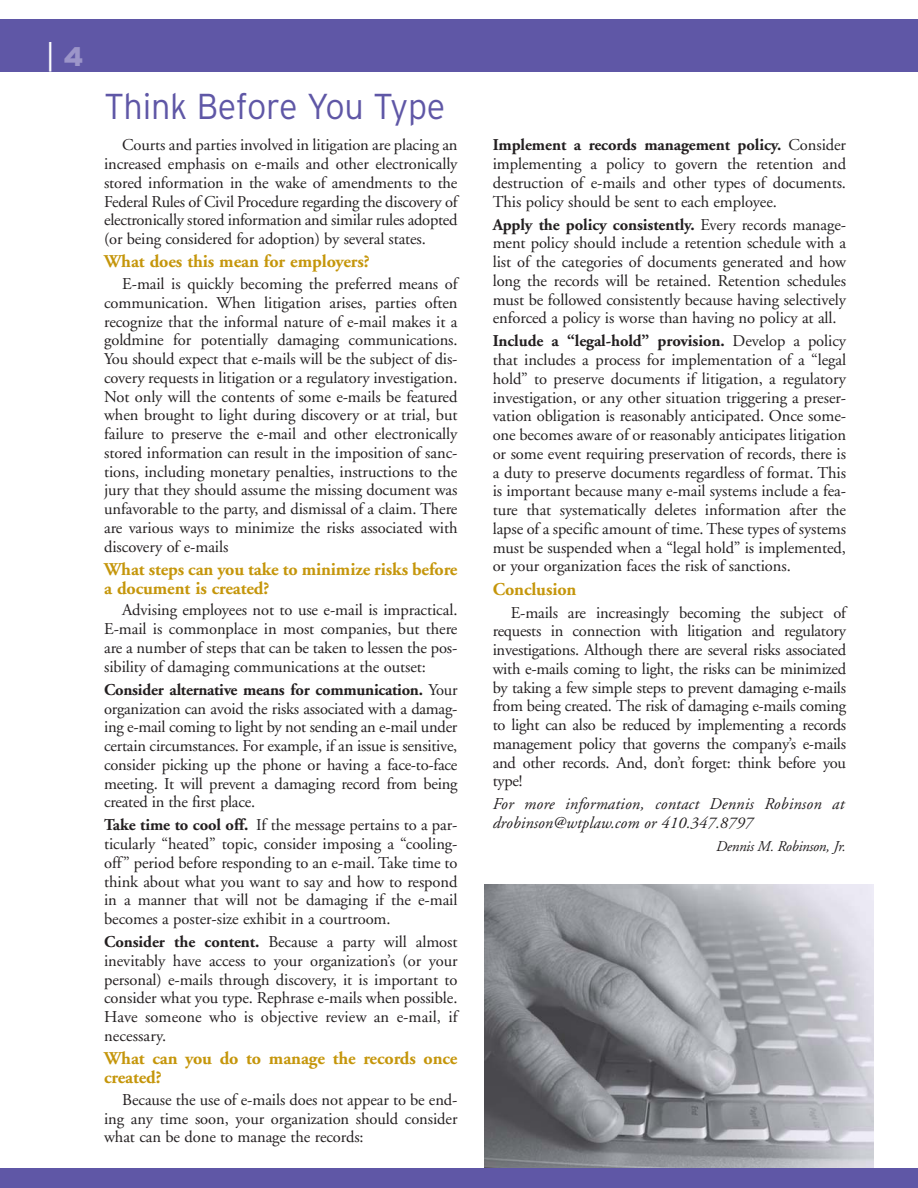
<style>
.page{position:relative;width:918px;height:1188px;background:#fff}
.page>*{position:absolute;margin:0;border:0;box-sizing:border-box;transform-origin:0 0}
.t1{font:300 36px "Interstate";letter-spacing:-.01em;color:#5f57a6;scale:.95 1}
.t2{font:300 30px "Interstate";color:#fff}
.t3{font:700 18px/18.8px "Adobe Garamond";letter-spacing:-.005em;color:#c5960b}
.t4{font:16.5px/18.8px "Adobe Garamond";letter-spacing:-.005em;color:#231f20;text-align:justify}
.t5{font:italic 16.5px/18.8px "Adobe Garamond";letter-spacing:.01em;color:#231f20}
.t6{font:italic 15px "Adobe Garamond";letter-spacing:-.02em;color:#231f20}
.s1{font-weight:900;font-size:27px;color:#9c95c9}
.s2{font-weight:700}
</style>
<div class="page">
<img style="left:485px;top:884px;width:389px;height:284px">
<div style="left:0;top:1168px;width:918px;height:20px;background:#5f57a6"></div>
<div style="left:0;top:19px;width:918px;height:52px;background:#5f57a6"></div>
<h2 class="t2" style="left:46px;top:45px;width:39px">| <span class="s1">4</span></h2>
<h1 class="t1" style="left:104px;top:93px;width:361px">Think Before You Type</h1>
<p class="t4" style="left:104px;top:137px;width:355px;text-indent:18px">Courts and parties involved in litigation are placing an increased emphasis on e-mails and other electronically stored information in the wake of amendments to the Federal Rules of Civil Procedure regarding the discovery of electronically stored information and similar rules adopted (or being considered for adoption) by several states.</p>
<p class="t3" style="left:104px;top:254px;width:267px">What does this mean for employers?</p>
<p class="t4" style="left:104px;top:276px;width:355px;text-indent:18px">E-mail is quickly becoming the preferred means of communication. When litigation arises, parties often recognize that the informal nature of e-mail makes it a goldmine for potentially damaging communications.<br>You should expect that e-mails will be the subject of dis&shy;covery requests in litigation or a regulatory investigation.<br>Not only will the contents of some e-mails be featured when brought to light during discovery or at trial, but failure to preserve the e-mail and other electronically stored information can result in the imposition of sanc&shy;tions, including monetary penalties, instructions to the jury that they should assume the missing document was unfavorable to the party, and dismissal of a claim. There are various ways to minimize the risks associated with discovery of e-mails</p>
<p class="t3" style="left:104px;top:561px;width:355px">What steps can you take to minimize risks before a document is created?</p>
<p class="t4" style="left:104px;top:602px;width:355px;text-indent:18px">Advising employees not to use e-mail is impractical.<br>E-mail is commonplace in most companies, but there are a number of steps that can be taken to lessen the pos&shy;sibility of damaging communications at the outset:</p>
<p class="t4" style="left:104px;top:682px;width:355px"><span class="s2">Consider alternative means for communication.</span> Your organization can avoid the risks associated with a damag&shy;ing e-mail coming to light by not sending an e-mail under certain circumstances. For example, if an issue is sensitive, consider picking up the phone or having a face-to-face meeting. It will prevent a damaging record from being created in the first place.</p>
<p class="t4" style="left:104px;top:817px;width:355px"><span class="s2">Take time to cool off.</span> If the message pertains to a par&shy;ticularly “heated” topic, consider imposing a “cooling&shy;off” period before responding to an e-mail. Take time to think about what you want to say and how to respond in a manner that will not be damaging if the e-mail becomes a poster-size exhibit in a courtroom.</p>
<p class="t4" style="left:104px;top:934px;width:355px"><span class="s2">Consider the content.</span> Because a party will almost inevitably have access to your organization’s (or your personal) e-mails through discovery, it is important to consider what you type. Rephrase e-mails when possible.<br>Have someone who is objective review an e-mail, if necessary.</p>
<p class="t3" style="left:104px;top:1051px;width:355px">What can you do to manage the records once created?</p>
<p class="t4" style="left:104px;top:1092px;width:355px;text-indent:18px">Because the use of e-mails does not appear to be end&shy;ing any time soon, your organization should consider what can be done to manage the records:</p>
<p class="t4" style="left:493px;top:137px;width:355px"><span class="s2">Implement a records management policy.</span> Consider implementing a policy to govern the retention and destruction of e-mails and other types of documents.<br>This policy should be sent to each employee.</p>
<p class="t4" style="left:493px;top:217px;width:355px"><span class="s2">Apply the policy consistently.</span> Every records manage&shy;ment policy should include a retention schedule with a list of the categories of documents generated and how long the records will be retained. Retention schedules must be followed consistently because having selectively enforced a policy is worse than having no policy at all.</p>
<p class="t4" style="left:493px;top:333px;width:355px"><span class="s2">Include a “legal-hold” provision.</span> Develop a policy that includes a process for implementation of a “legal hold” to preserve documents if litigation, a regulatory investigation, or any other situation triggering a preser&shy;vation obligation is reasonably anticipated. Once some&shy;one becomes aware of or reasonably anticipates litigation or some event requiring preservation of records, there is a duty to preserve documents regardless of format. This is important because many e-mail systems include a fea&shy;ture that systematically deletes information after the lapse of a specific amount of time. These types of systems must be suspended when a “legal hold” is implemented, or your organization faces the risk of sanctions.</p>
<p class="t3" style="left:493px;top:581px;width:85px">Conclusion</p>
<p class="t4" style="left:493px;top:605px;width:355px;text-indent:18px">E-mails are increasingly becoming the subject of requests in connection with litigation and regulatory investigations. Although there are several risks associated with e-mails coming to light, the risks can be minimized by taking a few simple steps to prevent damaging e-mails from being created. The risk of damaging e-mails coming to light can also be reduced by implementing a records management policy that governs the company’s e-mails and other records. And, don’t forget: think before you type!</p>
<p class="t5" style="left:493px;top:796px;width:353px">For more information, contact Dennis Robinson at drobinson@wtplaw.com or 410.347.8797</p>
<p class="t6" style="left:716px;top:840px;width:131px">Dennis M. Robinson, Jr.</p>
</div>
